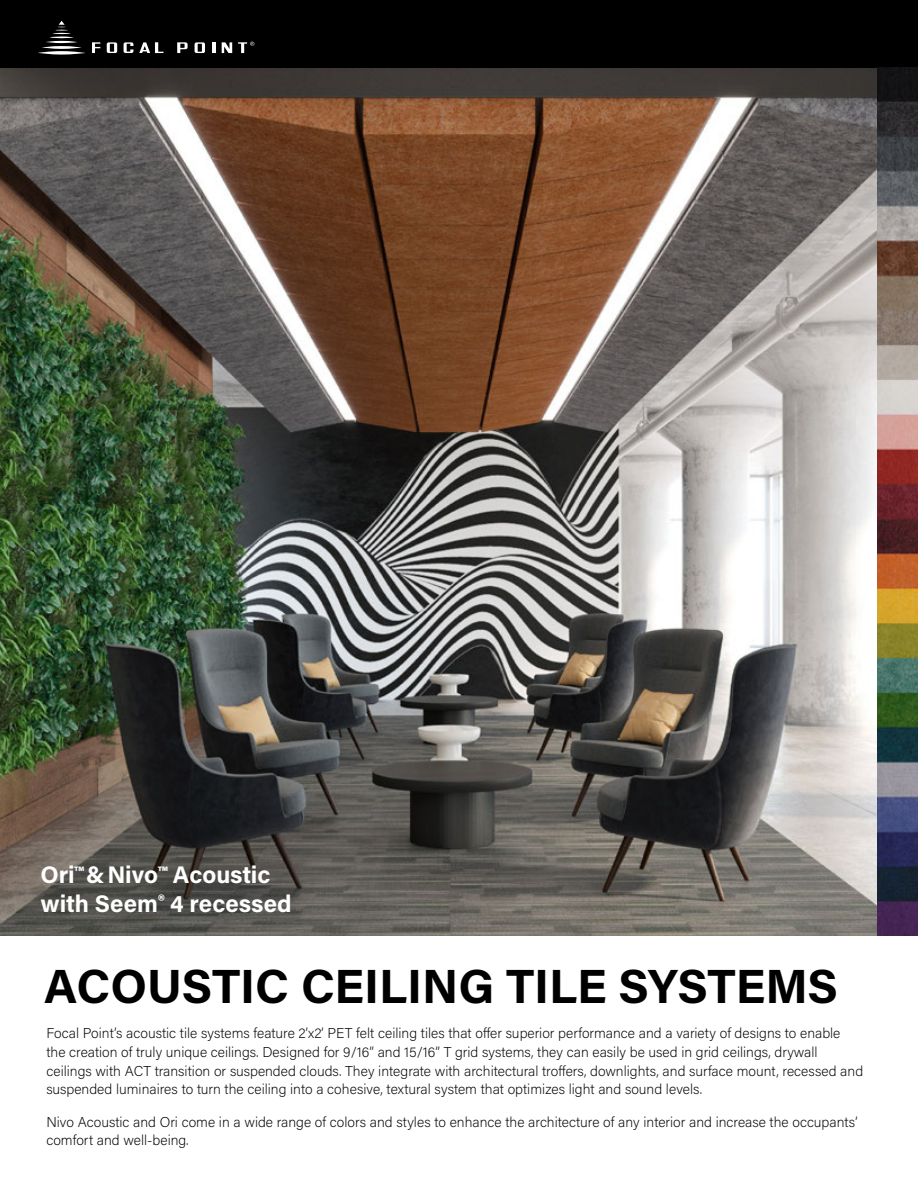
<style>
.page{position:relative;width:918px;height:1188px;background:#fff}
.page>*{position:absolute;margin:0;border:0;box-sizing:border-box;transform-origin:0 0}
.t1{font:700 48px "Acumin Pro";color:#000}
.t2{font:700 24px/28.8px "Acumin Pro";color:#fff}
.t3{font:200 14.25px/18.8px "Acumin Pro";color:#000}
</style>
<div class="page">
<img style="left:0;top:68px;width:918px;height:868px">
<div style="left:0;top:0;width:918px;height:68px;background:#000"></div>
<svg style="left:38px;top:51px;width:47px;height:4px"></svg>
<hr style="left:42px;top:46px;width:40px;height:3px;background:#fff;border-radius:50%">
<hr style="left:46px;top:41px;width:31px;height:2px;background:#fff;border-radius:50%">
<hr style="left:49px;top:36px;width:25px;height:2px;background:#fff;border-radius:50%">
<svg style="left:52px;top:21px;width:19px;height:13px"></svg>
<svg style="left:92px;top:42px;width:8px;height:11px"></svg>
<svg style="left:107px;top:42px;width:10px;height:11px"></svg>
<svg style="left:124px;top:42px;width:9px;height:11px"></svg>
<svg style="left:139px;top:42px;width:24px;height:11px"></svg>
<svg style="left:177px;top:42px;width:11px;height:11px"></svg>
<svg style="left:195px;top:42px;width:10px;height:11px"></svg>
<svg style="left:212px;top:42px;width:3px;height:11px"></svg>
<svg style="left:222px;top:42px;width:10px;height:11px"></svg>
<svg style="left:238px;top:42px;width:16px;height:11px"></svg>
<img style="left:878px;top:68px;width:40px;height:867px">
<h2 class="t2" style="left:40px;top:859px;width:253px">Ori<sup>™</sup>&amp;Nivo<sup>™</sup> Acoustic with Seem<sup>®</sup> 4 recessed</h2>
<h1 class="t1" style="left:44px;top:952px;width:795px">ACOUSTIC CEILING TILE SYSTEMS</h1>
<p class="t3" style="left:46px;top:1023px;width:818px">Focal Point’s acoustic tile systems feature 2’x2’ PET felt ceiling tiles that offer superior performance and a variety of designs to enable<br>the creation of truly unique ceilings. Designed for 9/16” and 15/16” T grid systems, they can easily be used in grid ceilings, drywall ceilings with ACT transition or suspended clouds. They integrate with architectural troffers, downlights, and surface mount, recessed and suspended luminaires to turn the ceiling into a cohesive, textural system that optimizes light and sound levels.</p>
<p class="t3" style="left:46px;top:1112px;width:813px">Nivo Acoustic and Ori come in a wide range of colors and styles to enhance the architecture of any interior and increase the occupants’ comfort and well-being.</p>
</div>
